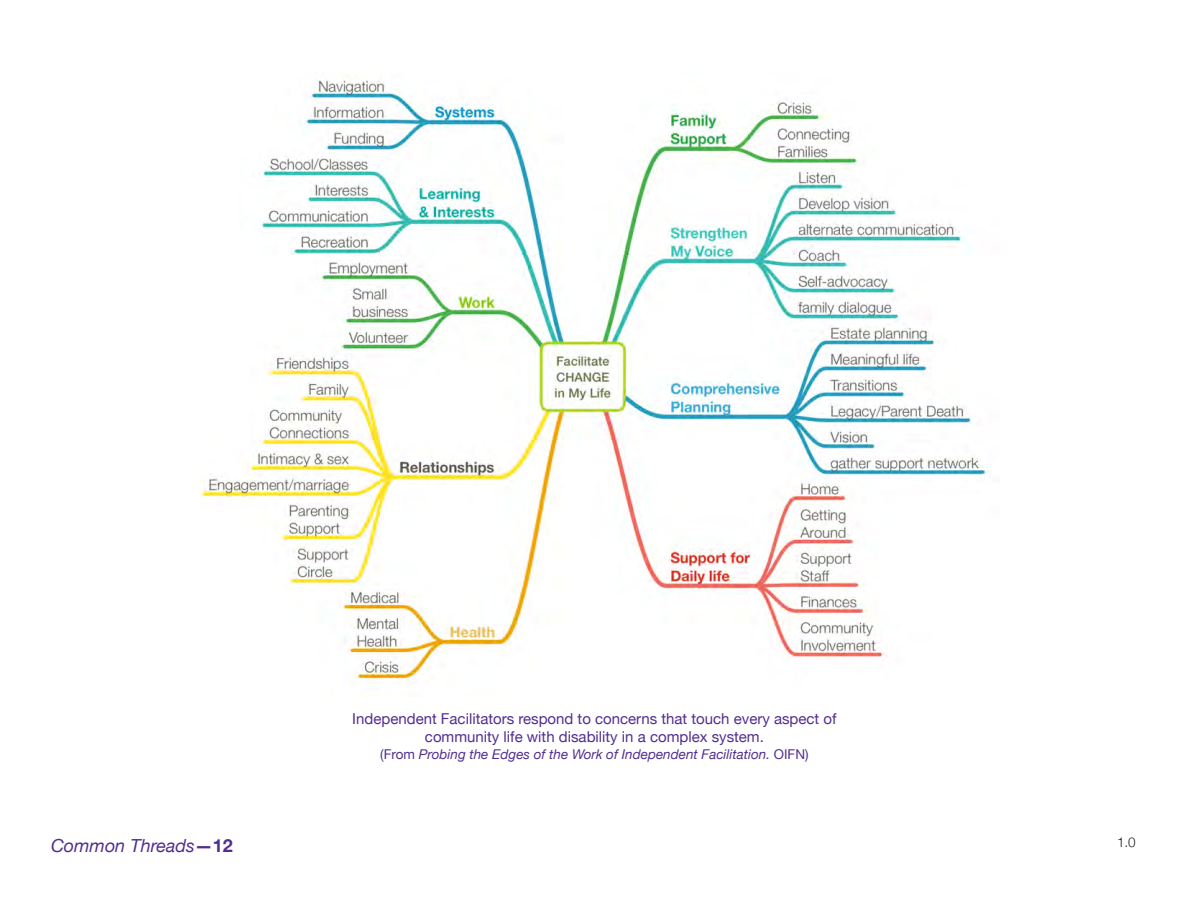
<style>
.page{position:relative;width:1188px;height:918px;background:#fff}
.page>*{position:absolute;margin:0;border:0;box-sizing:border-box;transform-origin:0 0}
.t1{font:italic 18px "Helvetica Neue";color:#522e8e}
.First{font:15px/18px "Helvetica Neue";color:#522e8e;text-align:center}
.First-2{font:italic 13.5px "Helvetica Neue";color:#522e8e}
.t2{font:300 13.5px "Helvetica Neue";color:#231f20}
.s1{font-weight:700;font-style:normal}
.s2{font-style:normal}
</style>
<div class="page">
<img style="left:199px;top:78px;width:792px;height:606px">
<p class="t1" style="left:51px;top:832px;width:183px">Common Threads<span class="s1">—12</span></p>
<p class="First" style="left:352px;top:711px;width:486px">Independent Facilitators respond to concerns that touch every aspect of community life with disability in a complex system.</p>
<p class="First-2" style="left:380px;top:744px;width:430px"><span class="s2">(From</span> Probing the Edges of the Work of Independent Facilitation. <span class="s2">OIFN)</span></p>
<p class="t2" style="left:1117px;top:832px;width:20px">1.0</p>
</div>
